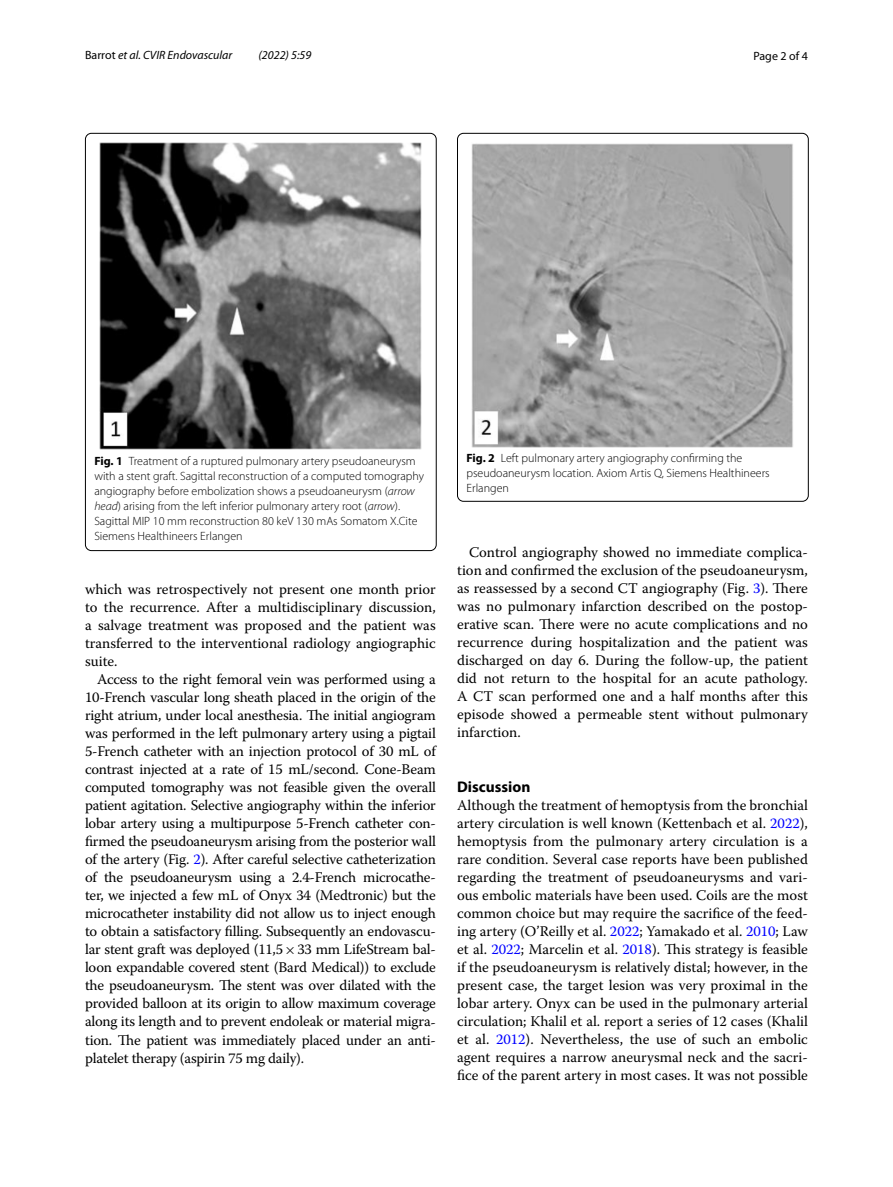
<style>
.page{position:relative;width:893px;height:1187px;background:#fff}
.page>*{position:absolute;margin:0;border:0;box-sizing:border-box;transform-origin:0 0}
.t1{font:700 15.45px "Myriad Pro";color:#000}
.t2{font:14.7px/18px "Warnock Pro";color:#000;text-align:justify}
.t3{font:300 12px/15px "Myriad Pro";color:#000}
.t4{font:italic 12px "Myriad Pro";color:#000}
.t5{font:12px "Myriad Pro";color:#000}
.s1{font-style:normal}
.s2{font-weight:700}
.s3{font-style:italic}
.s4{color:#00f}
.s5{font-family:"MTSY"}
</style>
<div class="page">
<img style="left:100px;top:142px;width:322px;height:308px">
<div style="left:85px;top:133px;width:351px;height:417px;border:1px solid #000;border-radius:6px"></div>
<img style="left:472px;top:143px;width:321px;height:304px">
<div style="left:457px;top:133px;width:351px;height:368px;border:1px solid #000;border-radius:6px"></div>
<p class="t4" style="left:85px;top:48px;width:149px"><span class="s1">Barrot</span> et al. CVIR Endovascular</p>
<p class="t4" style="left:259px;top:48px;width:54px">(2022) 5:59</p>
<p class="t5" style="left:753px;top:48px;width:56px">Page 2 of 4</p>
<p class="t3" style="left:94px;top:454px;width:331px"><span class="s2">Fig. 1</span> Treatment of a ruptured pulmonary artery pseudoaneurysm with a stent graft. Sagittal reconstruction of a computed tomography angiography before embolization shows a pseudoaneurysm (<span class="s3">arrow head</span>) arising from the left inferior pulmonary artery root (<span class="s3">arrow</span>).<br>Sagittal MIP 10 mm reconstruction 80 keV 130 mAs Somatom X.Cite Siemens Healthineers Erlangen</p>
<p class="t3" style="left:466px;top:451px;width:305px"><span class="s2">Fig. 2</span> Left pulmonary artery angiography confirming the pseudoaneurysm location. Axiom Artis Q, Siemens Healthineers<br>Erlangen</p>
<p class="t2" style="left:85px;top:580px;width:352px">which was retrospectively not present one month prior to the recurrence. After a multidisciplinary discussion, a salvage treatment was proposed and the patient was transferred to the interventional radiology angiographic suite.</p>
<p class="t2" style="left:85px;top:670px;width:352px;text-indent:12px">Access to the right femoral vein was performed using a 10-French vascular long sheath placed in the origin of the right atrium, under local anesthesia. The initial angiogram was performed in the left pulmonary artery using a pigtail 5-French catheter with an injection protocol of 30 mL of contrast injected at a rate of 15 mL/second. Cone-Beam computed tomography was not feasible given the overall patient agitation. Selective angiography within the inferior lobar artery using a multipurpose 5-French catheter con&shy;firmed the pseudoaneurysm arising from the posterior wall of the artery (Fig. <span class="s4">2</span>). After careful selective catheterization of the pseudoaneurysm using a 2.4-French microcathe&shy;ter, we injected a few mL of Onyx 34 (Medtronic) but the microcatheter instability did not allow us to inject enough to obtain a satisfactory filling. Subsequently an endovascu&shy;lar stent graft was deployed (11,5<span class="s5">×</span>33 mm LifeStream bal&shy;loon expandable covered stent (Bard Medical)) to exclude the pseudoaneurysm. The stent was over dilated with the provided balloon at its origin to allow maximum coverage along its length and to prevent endoleak or material migra&shy;tion. The patient was immediately placed under an anti&shy;platelet therapy (aspirin 75 mg daily).</p>
<p class="t2" style="left:457px;top:542px;width:352px;text-indent:12px">Control angiography showed no immediate complica&shy;tion and confirmed the exclusion of the pseudoaneurysm, as reassessed by a second CT angiography (Fig. <span class="s4">3</span>). There was no pulmonary infarction described on the postop&shy;erative scan. There were no acute complications and no recurrence during hospitalization and the patient was discharged on day 6. During the follow-up, the patient did not return to the hospital for an acute pathology.<br>A CT scan performed one and a half months after this episode showed a permeable stent without pulmonary infarction.</p>
<p class="t1" style="left:457px;top:776px;width:75px">Discussion</p>
<p class="t2" style="left:457px;top:795px;width:352px">Although the treatment of hemoptysis from the bronchial artery circulation is well known (Kettenbach et al. <span class="s4">2022</span>), hemoptysis from the pulmonary artery circulation is a rare condition. Several case reports have been published regarding the treatment of pseudoaneurysms and vari&shy;ous embolic materials have been used. Coils are the most common choice but may require the sacrifice of the feed&shy;ing artery (O’Reilly et al. <span class="s4">2022</span>; Yamakado et al. <span class="s4">2010</span>; Law et al. <span class="s4">2022</span>; Marcelin et al. <span class="s4">2018</span>). This strategy is feasible if the pseudoaneurysm is relatively distal; however, in the present case, the target lesion was very proximal in the lobar artery. Onyx can be used in the pulmonary arterial circulation; Khalil et al. report a series of 12 cases (Khalil et al. <span class="s4">2012</span>). Nevertheless, the use of such an embolic agent requires a narrow aneurysmal neck and the sacri&shy;fice of the parent artery in most cases. It was not possible</p>
</div>
